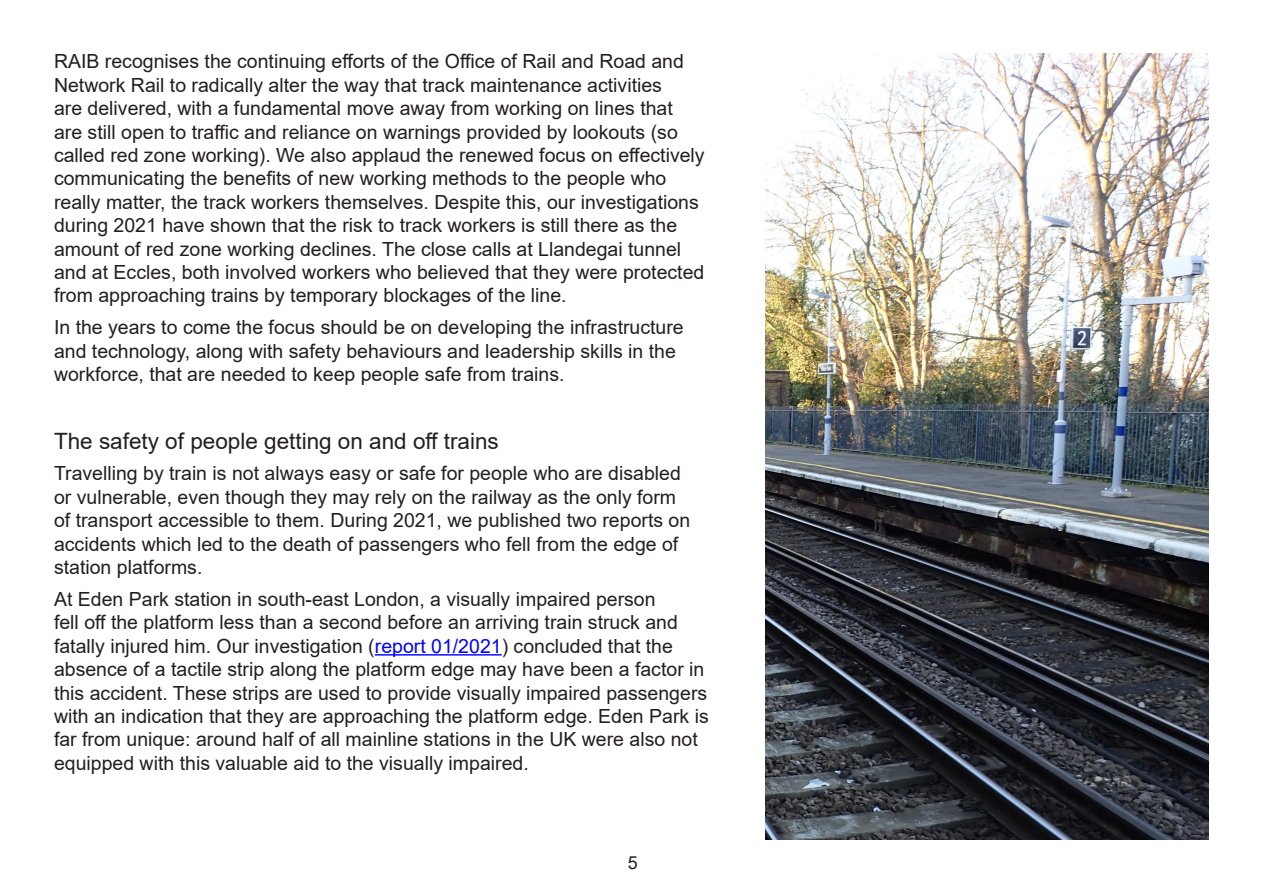
<style>
.page{position:relative;width:1263px;height:893px;background:#fff}
.page>*{position:absolute;margin:0;border:0;box-sizing:border-box;transform-origin:0 0}
.t1{font:22.5px "Arial";color:#231f20}
.t2{font:19.5px/23.4px "Arial";color:#231f20}
.t3{font:18px "Arial";color:#231f20}
.s1{color:#00f}
</style>
<div class="page">
<hr style="left:375px;top:654px;width:127px;height:2px;background:#00f">
<img style="left:765px;top:54px;width:444px;height:785px">
<p class="t2" style="left:54px;top:50px;width:652px">RAIB recognises the continuing efforts of the Office of Rail and Road and Network Rail to radically alter the way that track maintenance activities<br>are delivered, with a fundamental move away from working on lines that are still open to traffic and reliance on warnings provided by lookouts (so called red zone working). We also applaud the renewed focus on effectively communicating the benefits of new working methods to the people who really matter, the track workers themselves. Despite this, our investigations during 2021 have shown that the risk to track workers is still there as the amount of red zone working declines. The close calls at Llandegai tunnel and at Eccles, both involved workers who believed that they were protected from approaching trains by temporary blockages of the line.</p>
<p class="t2" style="left:54px;top:316px;width:631px">In the years to come the focus should be on developing the infrastructure and technology, along with safety behaviours and leadership skills in the workforce, that are needed to keep people safe from trains.</p>
<p class="t1" style="left:54px;top:425px;width:446px">The safety of people getting on and off trains</p>
<p class="t2" style="left:54px;top:462px;width:638px">Travelling by train is not always easy or safe for people who are disabled or vulnerable, even though they may rely on the railway as the only form of transport accessible to them. During 2021, we published two reports on accidents which led to the death of passengers who fell from the edge of station platforms.</p>
<p class="t2" style="left:54px;top:587px;width:656px">At Eden Park station in south-east London, a visually impaired person<br>fell off the platform less than a second before an arriving train struck and fatally injured him. Our investigation (<span class="s1">report 01/2021</span>) concluded that the absence of a tactile strip along the platform edge may have been a factor in this accident. These strips are used to provide visually impaired passengers with an indication that they are approaching the platform edge. Eden Park is far from unique: around half of all mainline stations in the UK were also not equipped with this valuable aid to the visually impaired.</p>
<p class="t3" style="left:628px;top:850px;width:12px">5</p>
</div>
